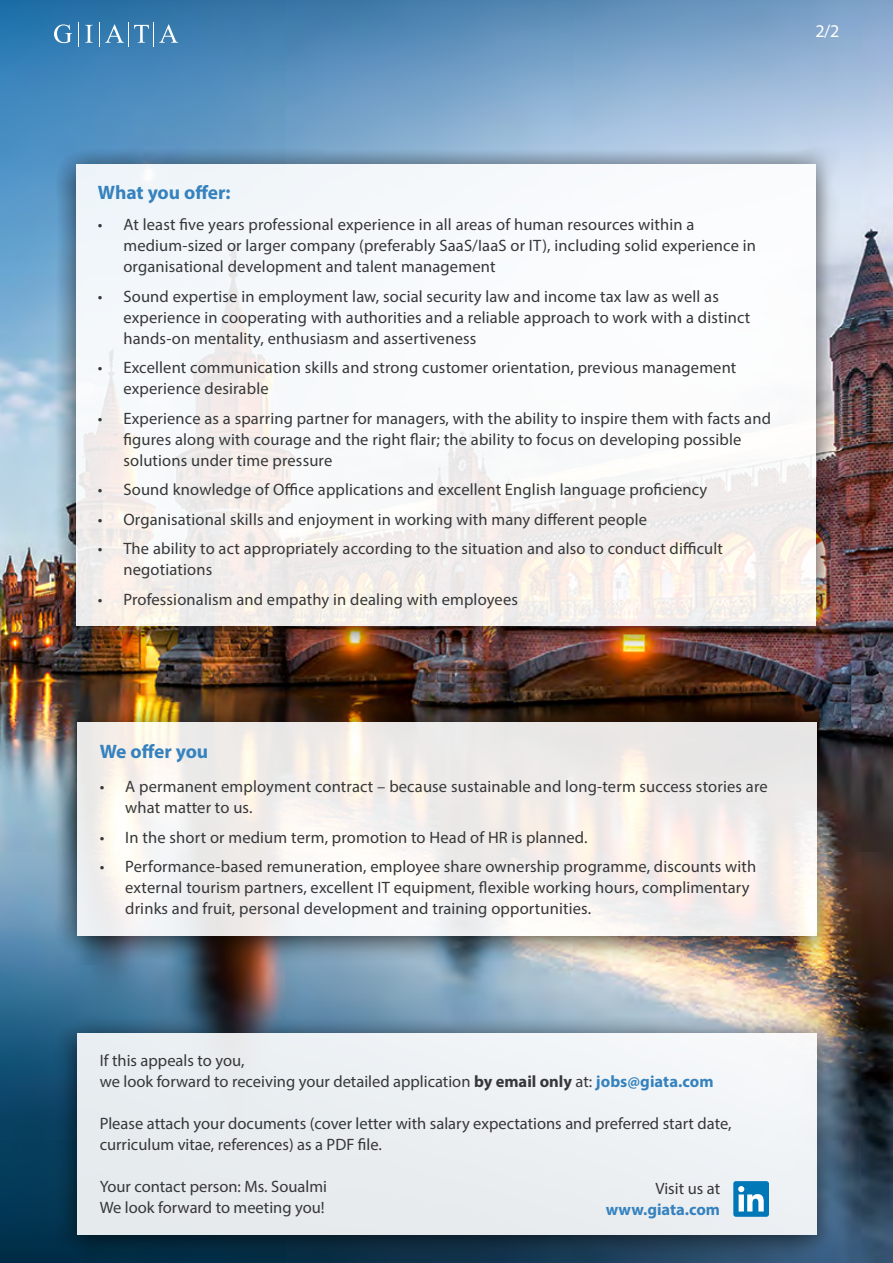
<style>
.page{position:relative;width:893px;height:1263px;background:#fff}
.page>*{position:absolute;margin:0;border:0;box-sizing:border-box;transform-origin:0 0}
.Überschrift{font:700 19.5px "Myriad Pro";color:#3582be}
.t1{font:18px "Myriad Pro";color:#fff}
.paragraph{font:16.5px/21px "Myriad Pro";letter-spacing:.01em;color:#363739}
.Liste{font:16.5px/21px "Myriad Pro";letter-spacing:.01em;color:#363739}
.paragraph-2{font:700 16.5px "Myriad Pro";color:#3582be}
.s1{font-weight:700}
.s2{font-weight:700;color:#3582be}
</style>
<div class="page">
<img style="left:0;top:0;width:893px;height:1263px">
<svg style="left:54px;top:24px;width:18px;height:19px"></svg>
<svg style="left:78px;top:22px;width:1px;height:25px"></svg>
<svg style="left:85px;top:25px;width:8px;height:18px"></svg>
<svg style="left:99px;top:22px;width:79px;height:25px;background:#558fbb"></svg>
<div style="left:53px;top:703px;width:786px;height:261px;background:#000;opacity:.75"></div>
<div style="left:77px;top:722px;width:739px;height:214px;background:linear-gradient(to right,#f3f2ef,#f1ece9)"></div>
<div style="left:53px;top:1014px;width:786px;height:248px;background:#000;opacity:.75"></div>
<div style="left:77px;top:1033px;width:739px;height:202px;background:#ebeff2"></div>
<div style="left:733px;top:1181px;width:36px;height:36px;background:#0078b8;border-radius:3px"></div>
<svg style="left:738px;top:1186px;width:26px;height:25px"></svg>
<div style="left:53px;top:144px;width:786px;height:509px;background:#000;opacity:.75"></div>
<div style="left:76px;top:164px;width:740px;height:461px;background:linear-gradient(to bottom,#f7fcff,#f4efeb)"></div>
<p class="t1" style="left:815px;top:20px;width:25px">2/2</p>
<h2 class="Überschrift" style="left:98px;top:179px;width:134px">What you offer:</h2>
<p class="paragraph" style="left:123px;top:214px;width:634px;text-indent:-26px">• At least five years professional experience in all areas of human resources within a medium-sized or larger company (preferably SaaS/IaaS or IT), including solid experience in organisational development and talent management</p>
<p class="paragraph" style="left:123px;top:285px;width:628px;text-indent:-26px">• Sound expertise in employment law, social security law and income tax law as well as experience in cooperating with authorities and a reliable approach to work with a distinct hands-on mentality, enthusiasm and assertiveness</p>
<p class="paragraph" style="left:123px;top:357px;width:614px;text-indent:-26px">• Excellent communication skills and strong customer orientation, previous management experience desirable</p>
<p class="paragraph" style="left:123px;top:407px;width:649px;text-indent:-26px">• Experience as a sparring partner for managers, with the ability to inspire them with facts and figures along with courage and the right flair; the ability to focus on developing possible solutions under time pressure</p>
<p class="paragraph" style="left:98px;top:479px;width:611px">• Sound knowledge of Office applications and excellent English language proficiency</p>
<p class="paragraph" style="left:98px;top:508px;width:551px">• Organisational skills and enjoyment in working with many different people</p>
<p class="paragraph" style="left:123px;top:538px;width:601px;text-indent:-26px">• The ability to act appropriately according to the situation and also to conduct difficult negotiations</p>
<p class="paragraph" style="left:98px;top:588px;width:422px">• Professionalism and empathy in dealing with employees</p>
<h2 class="Überschrift" style="left:100px;top:738px;width:110px">We offer you</h2>
<p class="Liste" style="left:125px;top:776px;width:644px;text-indent:-26px">• A permanent employment contract – because sustainable and long-term success stories are what matter to us.</p>
<p class="Liste" style="left:100px;top:827px;width:489px">• In the short or medium term, promotion to Head of HR is planned.</p>
<p class="Liste" style="left:125px;top:856px;width:633px;text-indent:-26px">• Performance-based remuneration, employee share ownership programme, discounts with external tourism partners, excellent IT equipment, flexible working hours, complimentary drinks and fruit, personal development and training opportunities.</p>
<p class="paragraph" style="left:100px;top:1049px;width:146px">If this appeals to you,</p>
<p class="paragraph" style="left:100px;top:1070px;width:616px">we look forward to receiving your detailed application <span class="s1">by email only</span> at: <span class="s2">jobs@giata.com</span></p>
<p class="paragraph" style="left:100px;top:1112px;width:633px">Please attach your documents (cover letter with salary expectations and preferred start date, curriculum vitae, references) as a PDF file.</p>
<p class="paragraph" style="left:100px;top:1175px;width:229px">Your contact person: Ms. Soualmi</p>
<p class="paragraph" style="left:100px;top:1196px;width:226px">We look forward to meeting you!</p>
<p class="paragraph" style="left:655px;top:1178px;width:66px">Visit us at</p>
<p class="paragraph-2" style="left:606px;top:1199px;width:116px">www.giata.com</p>
</div>
